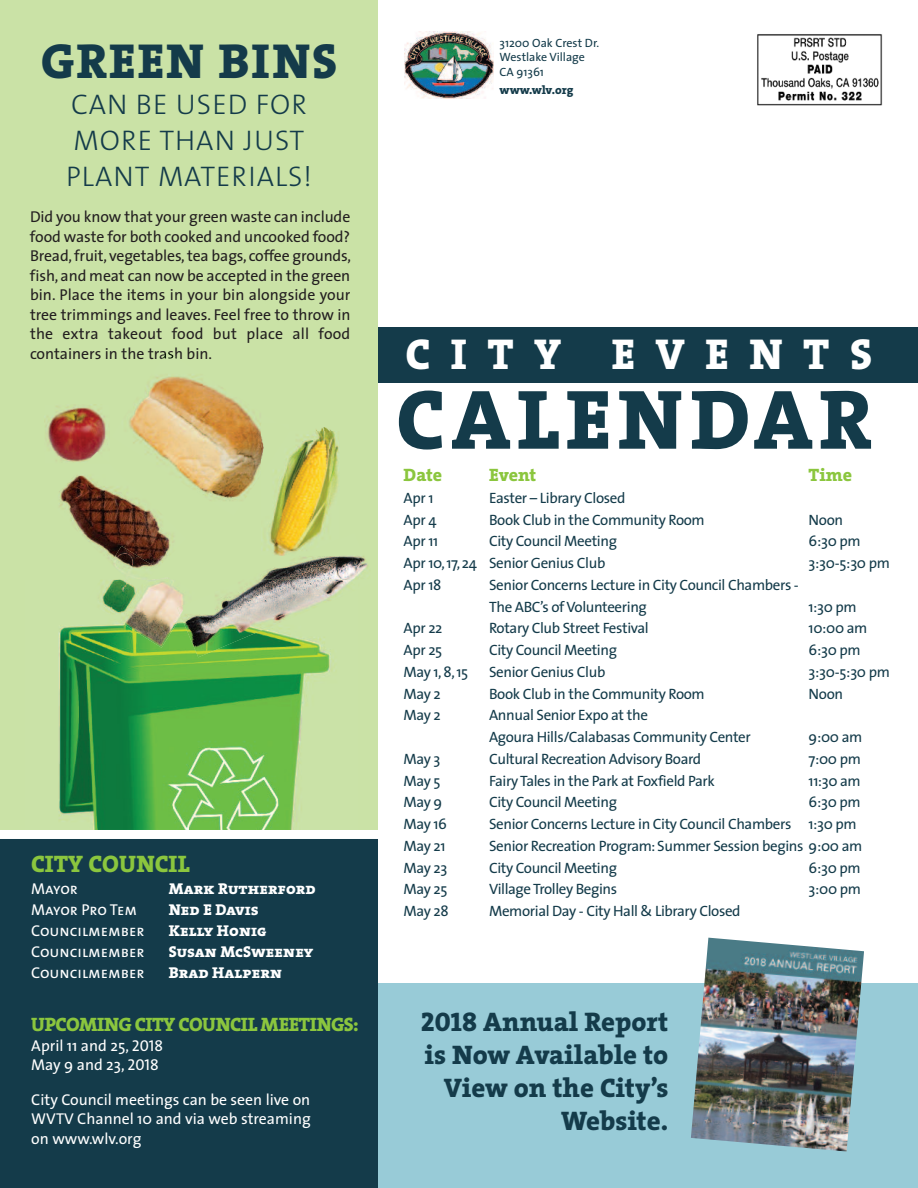
<style>
.page{position:relative;width:918px;height:1188px;background:#fff}
.page>*{position:absolute;margin:0;border:0;box-sizing:border-box;transform-origin:0 0}
.t1{font:85.05px "The Serif Extra Bold Caps";letter-spacing:.07em;color:#143b4a}
.t2{font:800 49.5px "The Serif";letter-spacing:.035em;color:#143b4a}
.t3{font:43.5px "The Serif Extra Bold Caps";letter-spacing:.47em;color:#fff}
.t4{font:300 28.5px/36px "The Sans";letter-spacing:.035em;color:#143b4a}
.t5{font:800 27px/33px "The Serif";color:#143b4a;text-align:right}
.t6{font:24px "The Serif Extra Bold Caps";color:#8bc63e}
.t7{font:19.5px "The Serif Extra Bold Caps";letter-spacing:-.03em;color:#8bc63e}
.t8{font:800 18px "The Serif";color:#8bc63e}
.t9{font:15.75px/19.5px "The Sans";color:#231f20;text-align:justify}
.t10{font:15.75px/19.5px "The Sans";color:#fff}
.t11{font:15.75px "The Serif Extra Bold Caps";letter-spacing:.005em;color:#fff}
.t12{font:15.75px "The Sans Caps";color:#fff}
.t13{font:15px/21.8px "The Sans";letter-spacing:-.025em;color:#143b4a}
.t14{font:12px/14.4px "The Sans";color:#143b4a}
.t15{font:800 12px "The Serif";color:#143b4a}
.s1{font-family:"The Sans Caps"}
.s2{font-family:"The Serif Extra Bold Caps";font-weight:400}
</style>
<div class="page">
<div style="left:348px;top:831px;width:570px;height:357px;background:#98cbd7"></div>
<div style="left:0;top:0;width:378px;height:839px;background:#cae2a6"></div>
<img style="left:58px;top:625px;width:273px;height:205px">
<div style="left:378px;top:328px;width:540px;height:55px;background:#143b4a"></div>
<div style="left:0;top:832px;width:378px;height:356px;background:#143b4a"></div>
<div style="left:378px;top:388px;width:540px;height:595px;background:#fff"></div>
<img style="left:404px;top:31px;width:89px;height:68px">
<img style="left:757px;top:34px;width:126px;height:72px">
<div style="left:0;top:830px;width:378px;height:9px;background:#fff"></div>
<img style="left:691px;top:938px;width:173px;height:214px">
<img style="left:44px;top:404px;width:62px;height:58px">
<img style="left:129px;top:352px;width:132px;height:149px">
<img style="left:270px;top:431px;width:68px;height:101px">
<img style="left:316px;top:427px;width:15px;height:4px">
<img style="left:261px;top:431px;width:29px;height:44px">
<img style="left:59px;top:463px;width:128px;height:102px">
<img style="left:86px;top:452px;width:20px;height:10px">
<img style="left:100px;top:563px;width:11px;height:2px">
<img style="left:87px;top:580px;width:94px;height:68px">
<img style="left:111px;top:546px;width:46px;height:34px">
<img style="left:128px;top:580px;width:19px;height:9px">
<img style="left:260px;top:532px;width:108px;height:48px">
<img style="left:181px;top:580px;width:172px;height:77px">
<img style="left:300px;top:539px;width:40px;height:17px">
<img style="left:177px;top:602px;width:13px;height:15px">
<h2 class="t2" style="left:41px;top:44px;width:298px">GREEN BINS</h2>
<h3 class="t4" style="left:66px;top:89px;width:247px">CAN BE USED FOR<br>MORE THAN JUST<br>PLANT MATERIALS!</h3>
<p class="t9" style="left:30px;top:209px;width:323px">Did you know that your green waste can include food waste for both cooked and uncooked food?<br>Bread,fruit, vegetables,tea bags, coffee grounds, fish, and meat can now be accepted in the green bin. Place the items in your bin alongside your tree trimmings and leaves. Feel free to throw in the extra takeout food but place all food containers in the trash bin.</p>
<h3 class="t6" style="left:31px;top:856px;width:160px">CITY COUNCIL</h3>
<p class="t12" style="left:31px;top:884px;width:48px">Mayor</p>
<p class="t11" style="left:169px;top:884px;width:148px">Mark Rutherford</p>
<p class="t12" style="left:31px;top:905px;width:107px">Mayor Pro Tem</p>
<p class="t11" style="left:169px;top:905px;width:92px">Ned E Davis</p>
<p class="t12" style="left:31px;top:926px;width:115px">Councilmember</p>
<p class="t11" style="left:169px;top:926px;width:99px">Kelly Honig</p>
<p class="t12" style="left:31px;top:947px;width:115px">Councilmember</p>
<p class="t11" style="left:169px;top:947px;width:146px">Susan McSweeney</p>
<p class="t12" style="left:31px;top:968px;width:115px">Councilmember</p>
<p class="t11" style="left:169px;top:968px;width:115px">Brad Halpern</p>
<h3 class="t7" style="left:31px;top:1018px;width:329px">UPCOMING CITY COUNCIL MEETINGS:</h3>
<p class="t10" style="left:31px;top:1037px;width:133px">April 11 and 25, <span class="s1">2018<br></span>May 9 and 23, <span class="s1">2018</span></p>
<p class="t10" style="left:31px;top:1091px;width:281px;text-align:justify">City Council meetings can be seen live on WVTV Channel 10 and via web streaming on www.wlv.org</p>
<p class="t14" style="left:500px;top:37px;width:101px">31200 Oak Crest Dr.<br>Westlake Village<br>CA 91361</p>
<p class="t15" style="left:500px;top:85px;width:75px">www.wlv.org</p>
<h3 class="t3" style="left:405px;top:340px;width:468px">CITY EVENTS</h3>
<h1 class="t1" style="left:396px;top:391px;width:478px">CALENDAR</h1>
<p class="t8" style="left:404px;top:469px;width:40px">Date</p>
<p class="t8" style="left:489px;top:469px;width:49px">Event</p>
<p class="t8" style="left:809px;top:469px;width:45px">Time</p>
<p class="t13" style="left:404px;top:488px;width:31px">Apr 1</p>
<p class="t13" style="left:489px;top:488px;width:138px">Easter – Library Closed</p>
<p class="t13" style="left:404px;top:510px;width:34px">Apr 4</p>
<p class="t13" style="left:489px;top:510px;width:217px">Book Club in the Community Room</p>
<p class="t13" style="left:809px;top:510px;width:36px">Noon</p>
<p class="t13" style="left:404px;top:532px;width:36px">Apr 11</p>
<p class="t13" style="left:489px;top:532px;width:129px">City Council Meeting</p>
<p class="t13" style="left:809px;top:532px;width:54px">6:30 pm</p>
<p class="t13" style="left:404px;top:554px;width:203px">Apr 10,17,24 Senior Genius Club</p>
<p class="t13" style="left:809px;top:554px;width:83px">3:30-5:30 pm</p>
<p class="t13" style="left:404px;top:575px;width:39px">Apr 18</p>
<p class="t13" style="left:489px;top:575px;width:311px">Senior Concerns Lecture in City Council Chambers -<br>The ABC’s of Volunteering</p>
<p class="t13" style="left:809px;top:597px;width:50px">1:30 pm</p>
<p class="t13" style="left:404px;top:619px;width:40px">Apr 22</p>
<p class="t13" style="left:489px;top:619px;width:161px">Rotary Club Street Festival</p>
<p class="t13" style="left:809px;top:619px;width:60px">10:00 am</p>
<p class="t13" style="left:404px;top:641px;width:40px">Apr 25</p>
<p class="t13" style="left:489px;top:641px;width:129px">City Council Meeting</p>
<p class="t13" style="left:809px;top:641px;width:54px">6:30 pm</p>
<p class="t13" style="left:404px;top:662px;width:66px">May 1,8,15</p>
<p class="t13" style="left:489px;top:662px;width:118px">Senior Genius Club</p>
<p class="t13" style="left:809px;top:662px;width:83px">3:30-5:30 pm</p>
<p class="t13" style="left:404px;top:684px;width:39px">May 2</p>
<p class="t13" style="left:489px;top:684px;width:217px">Book Club in the Community Room</p>
<p class="t13" style="left:809px;top:684px;width:36px">Noon</p>
<p class="t13" style="left:404px;top:706px;width:39px">May 2</p>
<p class="t13" style="left:489px;top:706px;width:263px">Annual Senior Expo at the<br>Agoura Hills/Calabasas Community Center</p>
<p class="t13" style="left:809px;top:728px;width:55px">9:00 am</p>
<p class="t13" style="left:404px;top:749px;width:38px">May 3</p>
<p class="t13" style="left:489px;top:749px;width:214px">Cultural Recreation Advisory Board</p>
<p class="t13" style="left:809px;top:749px;width:54px">7:00 pm</p>
<p class="t13" style="left:404px;top:771px;width:38px">May 5</p>
<p class="t13" style="left:489px;top:771px;width:227px">Fairy Tales in the Park at Foxfield Park</p>
<p class="t13" style="left:809px;top:771px;width:54px">11:30 am</p>
<p class="t13" style="left:404px;top:793px;width:40px">May 9</p>
<p class="t13" style="left:489px;top:793px;width:129px">City Council Meeting</p>
<p class="t13" style="left:809px;top:793px;width:54px">6:30 pm</p>
<p class="t13" style="left:404px;top:815px;width:45px">May 16</p>
<p class="t13" style="left:489px;top:815px;width:369px">Senior Concerns Lecture in City Council Chambers 1:30 pm</p>
<p class="t13" style="left:404px;top:836px;width:43px">May 21</p>
<p class="t13" style="left:489px;top:836px;width:375px">Senior Recreation Program:Summer Session begins 9:00 am</p>
<p class="t13" style="left:404px;top:858px;width:45px">May 23</p>
<p class="t13" style="left:489px;top:858px;width:129px">City Council Meeting</p>
<p class="t13" style="left:809px;top:858px;width:54px">6:30 pm</p>
<p class="t13" style="left:404px;top:880px;width:45px">May 25</p>
<p class="t13" style="left:489px;top:880px;width:130px">Village Trolley Begins</p>
<p class="t13" style="left:809px;top:880px;width:54px">3:00 pm</p>
<p class="t13" style="left:404px;top:902px;width:46px">May 28</p>
<p class="t13" style="left:489px;top:902px;width:253px">Memorial Day - City Hall &amp; Library Closed</p>
<h3 class="t5" style="left:421px;top:1008px;width:249px"><span class="s2">2018</span> Annual Report is Now Available to<br>View on the City’s<br>Website.</h3>
</div>
